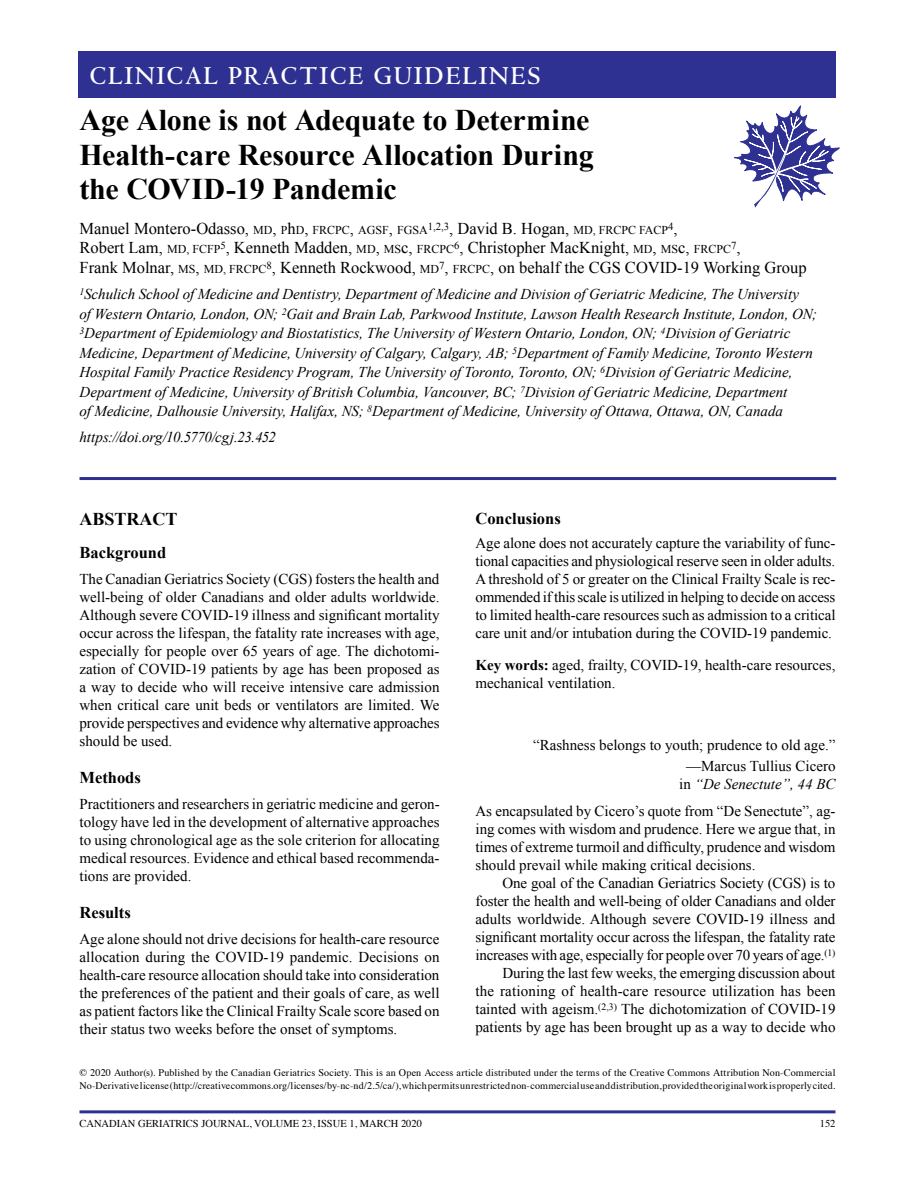
<style>
.page{position:relative;width:918px;height:1188px;background:#fff}
.page>*{position:absolute;margin:0;border:0;box-sizing:border-box;transform-origin:0 0}
.t1{font:700 30px/34.5px "Times New Roman";letter-spacing:-.005em;color:#000}
.t2{font:700 27px "Centaur";letter-spacing:.075em;color:#fff;scale:.96 1}
.t3{font:700 18px "Times New Roman";color:#000}
.t4{font:16.5px/19.5px "Times New Roman";color:#000}
.t5{font:700 16.5px "Times New Roman";color:#000}
.t6{font:15px/18px "Times New Roman";color:#000;text-align:justify}
.t7{font:italic 15px/19.5px "Times New Roman";letter-spacing:-.005em;color:#000}
.t8{font:10.5px "Times";color:#000}
.t9{font:10.2px/13.5px "Times";letter-spacing:.015em;color:#000}
.s1{font-size:12px}
.s2{font-weight:700}
.s3{font-style:italic}
</style>
<div class="page">
<hr style="left:80px;top:1110px;width:756px;height:3px;background:#2e3192">
<div style="left:78px;top:51px;width:758px;height:46px;background:#2e3192"></div>
<hr style="left:80px;top:477px;width:756px;height:3px;background:#2e3192">
<svg style="left:734px;top:105px;width:106px;height:103px"></svg>
<h2 class="t2" style="left:90px;top:61px;width:471px">CLINICAL PRACTICE GUIDELINES</h2>
<h1 class="t1" style="left:80px;top:102px;width:516px">Age Alone is not Adequate to Determine<br>Health-care Resource Allocation During the COVID-19 Pandemic</h1>
<p class="t4" style="left:80px;top:218px;width:729px">Manuel Montero-Odasso, <span class="s1">MD</span>, <span class="s1">P</span>h<span class="s1">D</span>, <span class="s1">FRCPC</span>, <span class="s1">AGSF</span>, <span class="s1">FGSA</span><sup>1,2,3</sup>, David B. Hogan, <span class="s1">MD, FRCPC FACP</span><sup>4</sup>,<br>Robert Lam, <span class="s1">MD, FCFP</span><sup>5</sup>, Kenneth Madden, <span class="s1">MD</span>, <span class="s1">MS</span>c, <span class="s1">FRCPC</span><sup>6</sup>, Christopher MacKnight, <span class="s1">MD</span>, <span class="s1">MS</span>c, <span class="s1">FRCPC</span><sup>7</sup>,<br>Frank Molnar, <span class="s1">MS</span>, <span class="s1">MD, FRCPC</span><sup>8</sup>, Kenneth Rockwood, <span class="s1">MD</span><sup>7</sup>, <span class="s1">FRCPC</span>, on behalf the CGS COVID-19 Working Group</p>
<p class="t7" style="left:79px;top:284px;width:739px"><sup>1</sup>Schulich School of Medicine and Dentistry, Department of Medicine and Division of Geriatric Medicine, The University<br>of Western Ontario, London, ON; <sup>2</sup>Gait and Brain Lab, Parkwood Institute, Lawson Health Research Institute, London, ON; <sup>3</sup>Department of Epidemiology and Biostatistics, The University of Western Ontario, London, ON; <sup>4</sup>Division of Geriatric Medicine, Department of Medicine, University of Calgary, Calgary, AB; <sup>5</sup>Department of Family Medicine, Toronto Western Hospital Family Practice Residency Program, The University of Toronto, Toronto, ON; <sup>6</sup>Division of Geriatric Medicine, Department of Medicine, University of British Columbia, Vancouver, BC; <sup>7</sup>Division of Geriatric Medicine, Department<br>of Medicine, Dalhousie University, Halifax, NS; <sup>8</sup>Department of Medicine, University of Ottawa, Ottawa, ON, Canada</p>
<p class="t7" style="left:79px;top:427px;width:198px">https://doi.org/10.5770/cgj.23.452</p>
<p class="t3" style="left:80px;top:507px;width:100px">ABSTRACT</p>
<p class="t5" style="left:80px;top:541px;width:88px">Background</p>
<p class="t6" style="left:80px;top:569px;width:362px">The Canadian Geriatrics Society (CGS) fosters the health and well-being of older Canadians and older adults worldwide.<br>Although severe COVID-19 illness and significant mortality occur across the lifespan, the fatality rate increases with age, especially for people over 65 years of age. The dichotomi&shy;zation of COVID-19 patients by age has been proposed as a way to decide who will receive intensive care admission when critical care unit beds or ventilators are limited. We provide perspectives and evidence why alternative approaches should be used.</p>
<p class="t5" style="left:80px;top:766px;width:63px">Methods</p>
<p class="t6" style="left:80px;top:794px;width:362px">Practitioners and researchers in geriatric medicine and geron&shy;tology have led in the development of alternative approaches to using chronological age as the sole criterion for allocating medical resources. Evidence and ethical based recommenda&shy;tions are provided.</p>
<p class="t5" style="left:80px;top:901px;width:53px">Results</p>
<p class="t6" style="left:80px;top:929px;width:362px">Age alone should not drive decisions for health-care resource allocation during the COVID-19 pandemic. Decisions on health-care resource allocation should take into consideration the preferences of the patient and their goals of care, as well as patient factors like the Clinical Frailty Scale score based on their status two weeks before the onset of symptoms.</p>
<p class="t5" style="left:476px;top:507px;width:87px">Conclusions</p>
<p class="t6" style="left:476px;top:534px;width:362px">Age alone does not accurately capture the variability of func&shy;tional capacities and physiological reserve seen in older adults.<br>A threshold of 5 or greater on the Clinical Frailty Scale is rec&shy;ommended if this scale is utilized in helping to decide on access to limited health-care resources such as admission to a critical care unit and/or intubation during the COVID-19 pandemic.</p>
<p class="t6" style="left:476px;top:655px;width:361px"><span class="s2">Key words:</span> aged, frailty, COVID-19, health-care resources, mechanical ventilation.</p>
<p class="t6" style="left:533px;top:734px;width:304px;line-height:21px;text-align:right">“Rashness belongs to youth; prudence to old age.” —Marcus Tullius Cicero</p>
<p class="t6" style="left:476px;top:770px;width:362px;line-height:27px;text-align:right">in <span class="s3">“De Senectute”, 44 BC<br></span>As encapsulated by Cicero’s quote from “De Senectute”, ag-</p>
<p class="t6" style="left:476px;top:820px;width:362px">ing comes with wisdom and prudence. Here we argue that, in times of extreme turmoil and difficulty, prudence and wisdom should prevail while making critical decisions.</p>
<p class="t6" style="left:475px;top:874px;width:362px;text-align:right">One goal of the Canadian Geriatrics Society (CGS) is to foster the health and well-being of older Canadians and older adults worldwide. Although severe COVID-19 illness and significant mortality occur across the lifespan, the fatality rate increases with age, especially for people over 70 years of age.<sup>(1)<br></sup>During the last few weeks, the emerging discussion about<br>the rationing of health-care resource utilization has been tainted with ageism.<sup>(2,3)</sup> The dichotomization of COVID-19 patients by age has been brought up as a way to decide who</p>
<p class="t9" style="left:80px;top:1065px;width:758px">© 2020 Author(s). Published by the Canadian Geriatrics Society. This is an Open Access article distributed under the terms of the Creative Commons Attribution Non-Commercial<br>No-Derivative license (http://creativecommons.org/licenses/by-nc-nd/2.5/ca/), which permits unrestricted non-commercial use and distribution, provided the original work is properly cited.</p>
<p class="t8" style="left:80px;top:1114px;width:344px">CANADIAN GERIATRICS JOURNAL, VOLUME 23, ISSUE 1, MARCH 2020</p>
<p class="t8" style="left:820px;top:1114px;width:17px">152</p>
</div>
